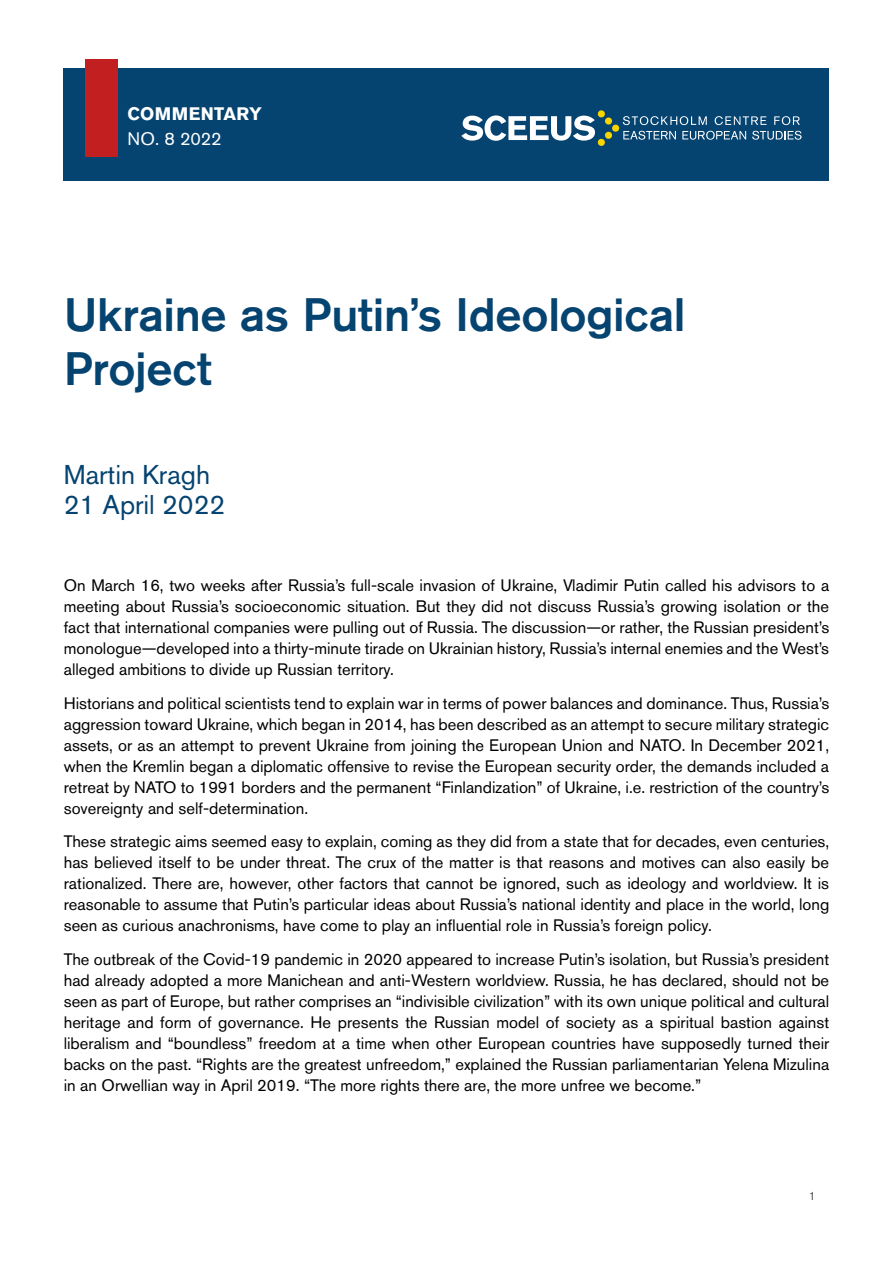
<style>
.page{position:relative;width:893px;height:1263px;background:#fff}
.page>*{position:absolute;margin:0;border:0;box-sizing:border-box;transform-origin:0 0}
.t1{font:500 46.5px/54px "Akzidenz Grotesk BE";letter-spacing:-.005em;color:#054370}
.t2{font:27px/30px "Akzidenz Grotesk BE";color:#054370}
.t3{font:700 18px "Akzidenz Grotesk BE";letter-spacing:.015em;color:#fff}
.t4{font:18px "Akzidenz Grotesk BE";letter-spacing:-.005em;color:#fff}
.t5{font:16.5px/21px "Akzidenz Grotesk BE";color:#000;text-align:justify}
.t6{font:12px "Akzidenz Grotesk BE";color:#575756}
</style>
<div class="page">
<div style="left:64px;top:68px;width:765px;height:113px;background:#054370"></div>
<div style="left:85px;top:60px;width:33px;height:97px;background:#c21f21"></div>
<svg style="left:461px;top:110px;width:340px;height:36px"></svg>
<p class="t3" style="left:128px;top:103px;width:136px">COMMENTARY</p>
<p class="t4" style="left:128px;top:128px;width:96px">NO. 8 2022</p>
<h1 class="t1" style="left:64px;top:287px;width:623px">Ukraine as Putin’s Ideological<br>Project</h1>
<h2 class="t2" style="left:64px;top:460px;width:163px">Martin Kragh<br>21 April 2022</h2>
<p class="t5" style="left:64px;top:574px;width:767px">On March 16, two weeks after Russia’s full-scale invasion of Ukraine, Vladimir Putin called his advisors to a meeting about Russia’s socioeconomic situation. But they did not discuss Russia’s growing isolation or the fact that international companies were pulling out of Russia. The discussion—or rather, the Russian president’s monologue—developed into a thirty-minute tirade on Ukrainian history, Russia’s internal enemies and the West’s alleged ambitions to divide up Russian territory.</p>
<p class="t5" style="left:64px;top:692px;width:767px">Historians and political scientists tend to explain war in terms of power balances and dominance. Thus, Russia’s aggression toward Ukraine, which began in 2014, has been described as an attempt to secure military strategic assets, or as an attempt to prevent Ukraine from joining the European Union and NATO. In December 2021, when the Kremlin began a diplomatic offensive to revise the European security order, the demands included a retreat by NATO to 1991 borders and the permanent “Finlandization” of Ukraine, i.e. restriction of the country’s sovereignty and self-determination.</p>
<p class="t5" style="left:64px;top:831px;width:767px">These strategic aims seemed easy to explain, coming as they did from a state that for decades, even centuries, has believed itself to be under threat. The crux of the matter is that reasons and motives can also easily be rationalized. There are, however, other factors that cannot be ignored, such as ideology and worldview. It is reasonable to assume that Putin’s particular ideas about Russia’s national identity and place in the world, long seen as curious anachronisms, have come to play an influential role in Russia’s foreign policy.</p>
<p class="t5" style="left:64px;top:949px;width:767px">The outbreak of the Covid-19 pandemic in 2020 appeared to increase Putin’s isolation, but Russia’s president had already adopted a more Manichean and anti-Western worldview. Russia, he has declared, should not be seen as part of Europe, but rather comprises an “indivisible civilization” with its own unique political and cultural heritage and form of governance. He presents the Russian model of society as a spiritual bastion against liberalism and “boundless” freedom at a time when other European countries have supposedly turned their backs on the past. “Rights are the greatest unfreedom,” explained the Russian parliamentarian Yelena Mizulina in an Orwellian way in April 2019. “The more rights there are, the more unfree we become.”</p>
<p class="t6" style="left:809px;top:1188px;width:8px">1</p>
</div>
